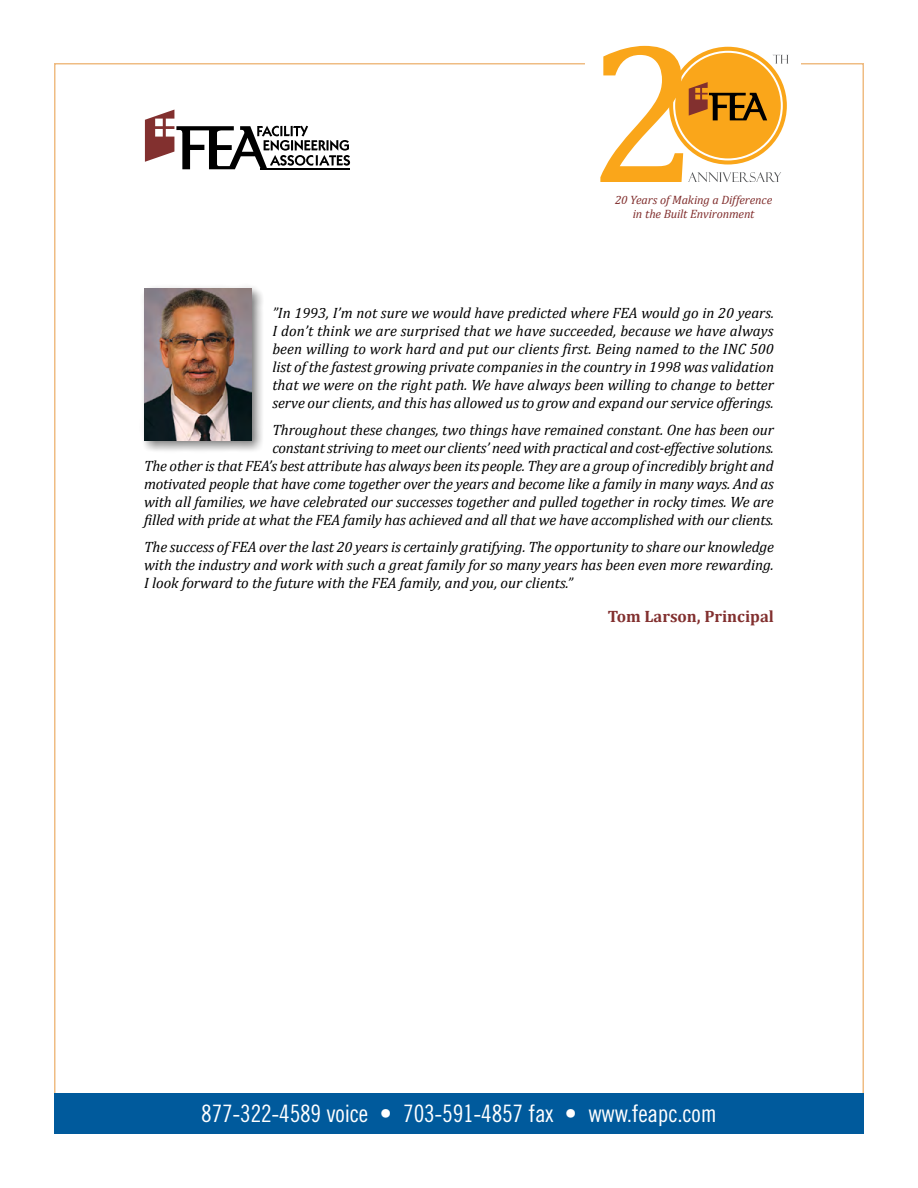
<style>
.page{position:relative;width:918px;height:1188px;background:#fff}
.page>*{position:absolute;margin:0;border:0;box-sizing:border-box;transform-origin:0 0}
.t1{font:24px "Trade Gothic LT Std Cn 18";letter-spacing:-.01em;color:#fff}
.t2{font:700 16.5px "Cambria";color:#82302f}
.t3{font:italic 15px/18px "Cambria";letter-spacing:-.01em;color:#000;text-align:justify}
.t4{font:italic 12.15px/14.9px "Cambria";letter-spacing:-.015em;color:#82302f;text-align:center}
</style>
<div class="page">
<svg style="left:145px;top:110px;width:205px;height:59px"></svg>
<div style="left:54px;top:1094px;width:810px;height:40px;background:#005a9c"></div>
<svg style="left:600px;top:46px;width:189px;height:136px"></svg>
<div style="left:140px;top:284px;width:125px;height:170px;background:#000;opacity:.5"></div>
<img style="left:144px;top:288px;width:108px;height:153px">
<p class="t4" style="left:615px;top:191px;width:159px">20 Years of Making a Difference in the Built Environment</p>
<p class="t3" style="left:272px;top:303px;width:503px">”In 1993, I’m not sure we would have predicted where FEA would go in 20 years.<br>I don’t think we are surprised that we have succeeded, because we have always been willing to work hard and put our clients first. Being named to the INC 500 list of the fastest growing private companies in the country in 1998 was validation that we were on the right path. We have always been willing to change to better serve our clients, and this has allowed us to grow and expand our service offerings.</p>
<p class="t3" style="left:144px;top:420px;width:632px;text-align:right">Throughout these changes, two things have remained constant. One has been our<br>constant striving to meet our clients’ need with practical and cost-effective solutions.<br>The other is that FEA’s best attribute has always been its people. They are a group of incredibly bright and motivated people that have come together over the years and become like a family in many ways. And as with all families, we have celebrated our successes together and pulled together in rocky times. We are filled with pride at what the FEA family has achieved and all that we have accomplished with our clients.</p>
<p class="t3" style="left:144px;top:537px;width:632px">The success of FEA over the last 20 years is certainly gratifying. The opportunity to share our knowledge with the industry and work with such a great family for so many years has been even more rewarding.<br>I look forward to the future with the FEA family, and you, our clients.”</p>
<p class="t2" style="left:608px;top:605px;width:168px">Tom Larson, Principal</p>
<h1 class="t1" style="left:201px;top:1100px;width:517px">877-322-4589 voice • 703-591-4857 fax • www.feapc.com</h1>
</div>
